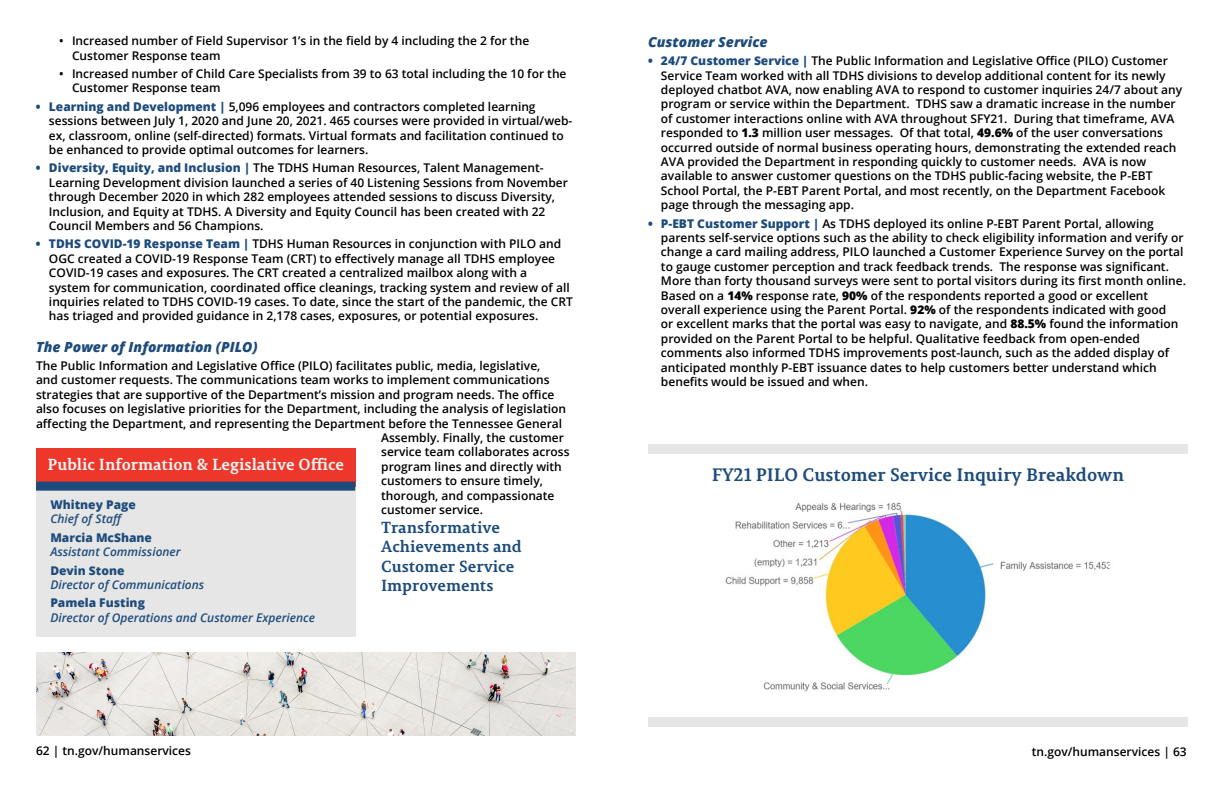
<style>
.page{position:relative;width:1224px;height:792px;background:#fff}
.page>*{position:absolute;margin:0;border:0;box-sizing:border-box;transform-origin:0 0}
.t1{font:700 18px "Permian Slab Serif Typeface";color:#1d4b7b}
.t2{font:700 16px/19.2px "Permian Slab Serif Typeface";color:#1d4b7b}
.t3{font:700 16px "Permian Slab Serif Typeface";color:#f4f5f7}
.t4{font:italic 800 14px "Open Sans";color:#1d4b7b}
.t5{font:600 12px/14.4px "Open Sans";color:#000}
.t6{font:italic 600 12px "Open Sans";color:#1d4b7b}
.t7{font:800 12px "Open Sans";color:#1d4b7b}
.s1{font-weight:800;color:#1d4b7b}
.s2{font-weight:800}
</style>
<div class="page">
<div style="left:36px;top:457px;width:319px;height:180px;background:#e6e6e6"></div>
<div style="left:36px;top:449px;width:319px;height:38px;background:#ed372a"></div>
<div style="left:36px;top:482px;width:319px;height:9px;background:#1d4b7b"></div>
<div style="left:648px;top:444px;width:540px;height:9px;background:#e6e6e6"></div>
<div style="left:648px;top:717px;width:540px;height:9px;background:#e6e6e6"></div>
<img style="left:725px;top:502px;width:385px;height:190px">
<img style="left:36px;top:653px;width:540px;height:83px">
<p class="t5" style="left:72px;top:33px;width:459px;text-indent:-13px">• Increased number of Field Supervisor 1’s in the field by 4 including the 2 for the<br>Customer Response team</p>
<p class="t5" style="left:72px;top:66px;width:496px;text-indent:-13px">• Increased number of Child Care Specialists from 39 to 63 total including the 10 for the<br>Customer Response team</p>
<p class="t5" style="left:49px;top:99px;width:525px;text-indent:-13px"><span class="s1">• Learning and Development |</span> 5,096 employees and contractors completed learning sessions between July 1, 2020 and June 20, 2021. 465 courses were provided in virtual/web&shy;ex, classroom, online (self-directed) formats. Virtual formats and facilitation continued to be enhanced to provide optimal outcomes for learners.</p>
<p class="t5" style="left:49px;top:161px;width:521px;text-indent:-13px"><span class="s1">• Diversity, Equity, and Inclusion |</span> The TDHS Human Resources, Talent Management-Learning Development division launched a series of 40 Listening Sessions from November through December 2020 in which 282 employees attended sessions to discuss Diversity, Inclusion, and Equity at TDHS. A Diversity and Equity Council has been created with 22<br>Council Members and 56 Champions.</p>
<p class="t5" style="left:49px;top:237px;width:525px;text-indent:-13px"><span class="s1">• TDHS COVID-19 Response Team |</span> TDHS Human Resources in conjunction with PILO and OGC created a COVID-19 Response Team (CRT) to effectively manage all TDHS employee COVID-19 cases and exposures. The CRT created a centralized mailbox along with a<br>system for communication, coordinated office cleanings, tracking system and review of all inquiries related to TDHS COVID-19 cases. To date, since the start of the pandemic, the CRT has triaged and provided guidance in 2,178 cases, exposures, or potential exposures.</p>
<p class="t4" style="left:36px;top:336px;width:223px">The Power of Information (PILO)</p>
<p class="t5" style="left:36px;top:358px;width:506px">The Public Information and Legislative Office (PILO) facilitates public, media, legislative,</p>
<p class="t5" style="left:36px;top:373px;width:515px">and customer requests. The communications team works to implement communications</p>
<p class="t5" style="left:36px;top:387px;width:520px">strategies that are supportive of the Department’s mission and program needs. The office</p>
<p class="t5" style="left:36px;top:401px;width:532px">also focuses on legislative priorities for the Department, including the analysis of legislation</p>
<p class="t5" style="left:36px;top:416px;width:528px">affecting the Department, and representing the Department before the Tennessee General</p>
<p class="t5" style="left:381px;top:430px;width:184px">Assembly. Finally, the customer</p>
<p class="t5" style="left:381px;top:445px;width:190px">service team collaborates across</p>
<p class="t5" style="left:381px;top:459px;width:182px">program lines and directly with</p>
<p class="t5" style="left:381px;top:473px;width:163px">customers to ensure timely,</p>
<p class="t5" style="left:381px;top:488px;width:175px">thorough, and compassionate</p>
<p class="t5" style="left:381px;top:502px;width:103px">customer service.</p>
<h2 class="t2" style="left:381px;top:517px;width:142px">Transformative<br>Achievements and<br>Customer Service<br>Improvements</h2>
<h2 class="t3" style="left:48px;top:450px;width:298px">Public Information &amp; Legislative Office</h2>
<p class="t7" style="left:50px;top:495px;width:87px">Whitney Page</p>
<p class="t6" style="left:50px;top:511px;width:75px">Chief of Staff</p>
<p class="t7" style="left:50px;top:528px;width:103px">Marcia McShane</p>
<p class="t6" style="left:50px;top:544px;width:132px">Assistant Commissioner</p>
<p class="t7" style="left:50px;top:561px;width:76px">Devin Stone</p>
<p class="t6" style="left:50px;top:576px;width:155px">Director of Communications</p>
<p class="t7" style="left:50px;top:594px;width:96px">Pamela Fusting</p>
<p class="t6" style="left:50px;top:609px;width:266px">Director of Operations and Customer Experience</p>
<p class="t4" style="left:648px;top:31px;width:121px">Customer Service</p>
<p class="t5" style="left:661px;top:53px;width:523px;text-indent:-13px"><span class="s1">• 24/7 Customer Service |</span> The Public Information and Legislative Office (PILO) Customer Service Team worked with all TDHS divisions to develop additional content for its newly deployed chatbot AVA, now enabling AVA to respond to customer inquiries 24/7 about any program or service within the Department. TDHS saw a dramatic increase in the number of customer interactions online with AVA throughout SFY21. During that timeframe, AVA responded to <span class="s2">1.3</span> million user messages. Of that total, <span class="s2">49.6%</span> of the user conversations occurred outside of normal business operating hours, demonstrating the extended reach AVA provided the Department in responding quickly to customer needs. AVA is now available to answer customer questions on the TDHS public-facing website, the P-EBT School Portal, the P-EBT Parent Portal, and most recently, on the Department Facebook page through the messaging app.</p>
<p class="t5" style="left:661px;top:216px;width:526px;text-indent:-13px"><span class="s1">• P-EBT Customer Support |</span> As TDHS deployed its online P-EBT Parent Portal, allowing parents self-service options such as the ability to check eligibility information and verify or change a card mailing address, PILO launched a Customer Experience Survey on the portal to gauge customer perception and track feedback trends. The response was significant.<br>More than forty thousand surveys were sent to portal visitors during its first month online.<br>Based on a <span class="s2">14%</span> response rate, <span class="s2">90%</span> of the respondents reported a good or excellent overall experience using the Parent Portal. <span class="s2">92%</span> of the respondents indicated with good<br>or excellent marks that the portal was easy to navigate, and <span class="s2">88.5%</span> found the information provided on the Parent Portal to be helpful. Qualitative feedback from open-ended comments also informed TDHS improvements post-launch, such as the added display of anticipated monthly P-EBT issuance dates to help customers better understand which benefits would be issued and when.</p>
<h1 class="t1" style="left:712px;top:460px;width:414px">FY21 PILO Customer Service Inquiry Breakdown</h1>
<p class="t5" style="left:36px;top:744px;width:156px">62 | tn.gov/humanservices</p>
<p class="t5" style="left:1032px;top:745px;width:156px">tn.gov/humanservices | 63</p>
</div>
